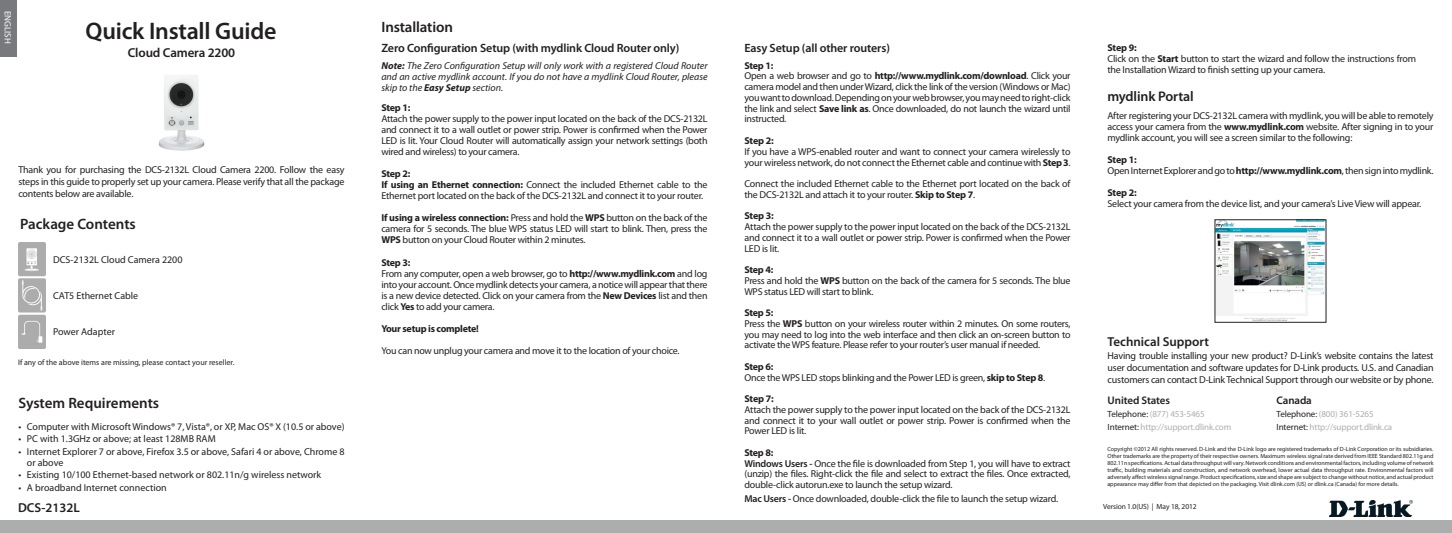
<style>
.page{position:relative;width:1452px;height:533px;background:#fff}
.page>*{position:absolute;margin:0;border:0;box-sizing:border-box;transform-origin:0 0}
.t1{font:600 24px "Myriad Pro";letter-spacing:-.01em;color:#231f20}
.t2{font:600 15px "Myriad Pro";letter-spacing:-.005em;color:#231f20}
.t3{font:600 14px "Myriad Pro";letter-spacing:-.01em;color:#231f20}
.t4{font:600 13px "Myriad Pro";color:#231f20}
.t5{font:600 12px "Myriad Pro";letter-spacing:-.01em;color:#231f20}
.t6{font:600 11px "Myriad Pro";letter-spacing:-.01em;color:#231f20}
.Bullet{font:10px/10.8px "Myriad Pro";letter-spacing:-.02em;color:#231f20;text-align:justify}
.Bullet-2{font:10px/11px "Myriad Pro";color:#231f20}
.t7{font:italic 10px/11px "Myriad Pro";color:#231f20;text-align:justify}
.Body_14{font:700 10px "Myriad Pro";letter-spacing:-.025em;color:#231f20}
.t8{font:9px "Myriad Pro";letter-spacing:-.01em;color:#acadad}
.Master_Page_Text{font:9px "Myriad Pro";color:#fff}
.t9{font:8px "Myriad Pro";color:#231f20}
.t10{font:7.5px "Myriad Pro";letter-spacing:-.01em;color:#231f20}
.t11{font:6px/7px "Myriad Pro";color:#231f20;text-align:justify}
.s1{font-weight:700}
.s2{font-weight:600}
.s3{color:#231f20}
</style>
<div class="page">
<div style="left:0;top:520px;width:1451px;height:13px;background:#acadad"></div>
<div style="left:0;top:0;width:17px;height:57px;background:#78797c"></div>
<img style="left:1329px;top:500px;width:83px;height:17px">
<img style="left:19px;top:243px;width:27px;height:106px">
<img style="left:1216px;top:222px;width:108px;height:98px">
<img style="left:158px;top:75px;width:47px;height:76px">
<p class="Master_Page_Text" style="left:13px;top:11px;width:34px;rotate:90deg">ENGLISH</p>
<p class="t1" style="left:86px;top:16px;width:192px">Quick Install Guide</p>
<p class="t4" style="left:128px;top:45px;width:109px">Cloud Camera 2200</p>
<p class="Bullet" style="left:18px;top:164px;width:327px;line-height:12px">Thank you for purchasing the DCS-2132L Cloud Camera 2200. Follow the easy steps in this guide to properly set up your camera. Please verify that all the package contents below are available.</p>
<p class="t2" style="left:20px;top:214px;width:117px">Package Contents</p>
<p class="Bullet-2" style="left:53px;top:254px;width:131px">DCS-2132L Cloud Camera 2200</p>
<p class="Bullet-2" style="left:53px;top:290px;width:87px">CAT5 Ethernet Cable</p>
<p class="Bullet" style="left:53px;top:327px;width:63px">Power Adapter</p>
<p class="t9" style="left:18px;top:357px;width:218px">If any of the above items are missing, please contact your reseller.</p>
<p class="t2" style="left:18px;top:394px;width:142px">System Requirements</p>
<p class="Bullet-2" style="left:18px;top:421px;width:327px">• Computer with Microsoft Windows® 7, Vista®, or XP, Mac OS® X (10.5 or above)</p>
<p class="Bullet-2" style="left:18px;top:433px;width:199px">• PC with 1.3GHz or above; at least 128MB RAM</p>
<p class="Bullet-2" style="left:27px;top:446px;width:319px;text-indent:-9px">• Internet Explorer 7 or above, Firefox 3.5 or above, Safari 4 or above, Chrome 8 or above</p>
<p class="Bullet-2" style="left:18px;top:469px;width:304px">• Existing 10/100 Ethernet-based network or 802.11n/g wireless network</p>
<p class="Bullet-2" style="left:18px;top:482px;width:150px">• A broadband Internet connection</p>
<p class="t4" style="left:18px;top:499px;width:63px">DCS-2132L</p>
<p class="t2" style="left:381px;top:18px;width:73px">Installation</p>
<p class="t5" style="left:381px;top:41px;width:299px">Zero Configuration Setup (with mydlink Cloud Router only)</p>
<p class="t7" style="left:381px;top:60px;width:328px"><span class="s1">Note:</span> The Zero Configuration Setup will only work with a registered Cloud Router and an active mydlink account. If you do not have a mydlink Cloud Router, please skip to the <span class="s1">Easy Setup</span> section.</p>
<p class="Body_14" style="left:381px;top:102px;width:30px">Step 1:</p>
<p class="Bullet" style="left:381px;top:113px;width:328px">Attach the power supply to the power input located on the back of the DCS-2132L and connect it to a wall outlet or power strip. Power is confirmed when the Power LED is lit. Your Cloud Router will automatically assign your network settings (both wired and wireless) to your camera.</p>
<p class="Body_14" style="left:381px;top:168px;width:30px">Step 2:</p>
<p class="Bullet" style="left:381px;top:179px;width:327px"><span class="s1">If using an Ethernet connection:</span> Connect the included Ethernet cable to the<br>Ethernet port located on the back of the DCS-2132L and connect it to your router.</p>
<p class="Bullet" style="left:381px;top:212px;width:328px"><span class="s1">If using a wireless connection:</span> Press and hold the <span class="s1">WPS</span> button on the back of the camera for 5 seconds. The blue WPS status LED will start to blink. Then, press the <span class="s1">WPS</span> button on your Cloud Router within 2 minutes.</p>
<p class="Body_14" style="left:381px;top:256px;width:30px">Step 3:</p>
<p class="Bullet" style="left:381px;top:267px;width:328px">From any computer, open a web browser, go to <span class="s1">http://www.mydlink.com</span> and log into your account. Once mydlink detects your camera, a notice will appear that there is a new device detected. Click on your camera from the <span class="s1">New Devices</span> list and then click <span class="s1">Yes</span> to add your camera.</p>
<p class="Body_14" style="left:381px;top:322px;width:99px">Your setup is complete!</p>
<p class="Bullet" style="left:381px;top:345px;width:300px">You can now unplug your camera and move it to the location of your choice.</p>
<p class="t5" style="left:744px;top:41px;width:147px">Easy Setup (all other routers)</p>
<p class="Body_14" style="left:744px;top:59px;width:30px">Step 1:</p>
<p class="Bullet" style="left:744px;top:71px;width:328px">Open a web browser and go to <span class="s1">http://www.mydlink.com/download</span>. Click your camera model and then under Wizard, click the link of the version (Windows or Mac) you want to download. Depending on your web browser, you may need to right-click the link and select <span class="s1">Save link as</span>. Once downloaded, do not launch the wizard until instructed.</p>
<p class="Body_14" style="left:744px;top:134px;width:31px">Step 2:</p>
<p class="Bullet" style="left:744px;top:146px;width:327px">If you have a WPS-enabled router and want to connect your camera wirelessly to your wireless network, do not connect the Ethernet cable and continue with <span class="s1">Step 3</span>.</p>
<p class="Bullet" style="left:744px;top:178px;width:327px">Connect the included Ethernet cable to the Ethernet port located on the back of the DCS-2132L and attach it to your router. <span class="s1">Skip to Step 7</span>.</p>
<p class="Body_14" style="left:744px;top:209px;width:31px">Step 3:</p>
<p class="Bullet" style="left:744px;top:221px;width:328px">Attach the power supply to the power input located on the back of the DCS-2132L and connect it to a wall outlet or power strip. Power is confirmed when the Power LED is lit.</p>
<p class="Body_14" style="left:744px;top:263px;width:30px">Step 4:</p>
<p class="Bullet" style="left:744px;top:275px;width:328px">Press and hold the <span class="s1">WPS</span> button on the back of the camera for 5 seconds. The blue<br>WPS status LED will start to blink.</p>
<p class="Body_14" style="left:744px;top:306px;width:30px">Step 5:</p>
<p class="Bullet" style="left:744px;top:318px;width:327px">Press the <span class="s1">WPS</span> button on your wireless router within 2 minutes. On some routers, you may need to log into the web interface and then click an on-screen button to activate the WPS feature. Please refer to your router’s user manual if needed.</p>
<p class="Body_14" style="left:744px;top:360px;width:30px">Step 6:</p>
<p class="Bullet" style="left:744px;top:372px;width:302px">Once the WPS LED stops blinking and the Power LED is green, <span class="s1">skip to Step 8</span>.</p>
<p class="Body_14" style="left:744px;top:392px;width:31px">Step 7:</p>
<p class="Bullet" style="left:744px;top:404px;width:327px">Attach the power supply to the power input located on the back of the DCS-2132L and connect it to your wall outlet or power strip. Power is confirmed when the Power LED is lit.</p>
<p class="Body_14" style="left:744px;top:446px;width:30px">Step 8:</p>
<p class="Bullet" style="left:744px;top:458px;width:328px"><span class="s2">Windows Users -</span> Once the file is downloaded from Step 1, you will have to extract (unzip) the files. Right-click the file and select to extract the files. Once extracted, double-click autorun.exe to launch the setup wizard.</p>
<p class="Bullet" style="left:744px;top:493px;width:315px"><span class="s2">Mac Users -</span> Once downloaded, double-click the file to launch the setup wizard.</p>
<p class="Body_14" style="left:1107px;top:41px;width:31px">Step 9:</p>
<p class="Bullet" style="left:1107px;top:53px;width:310px">Click on the <span class="s1">Start</span> button to start the wizard and follow the instructions from the Installation Wizard to finish setting up your camera.</p>
<p class="t3" style="left:1107px;top:87px;width:88px">mydlink Portal</p>
<p class="Bullet" style="left:1107px;top:110px;width:327px">After registering your DCS-2132L camera with mydlink, you will be able to remotely access your camera from the <span class="s1">www.mydlink.com</span> website. After signing in to your mydlink account, you will see a screen similar to the following:</p>
<p class="Body_14" style="left:1107px;top:153px;width:31px">Step 1:</p>
<p class="Bullet" style="left:1107px;top:165px;width:328px">Open Internet Explorer and go to <span class="s1">http://www.mydlink.com</span>, then sign into mydlink.</p>
<p class="Body_14" style="left:1107px;top:186px;width:31px">Step 2:</p>
<p class="Bullet" style="left:1107px;top:198px;width:315px">Select your camera from the device list, and your camera’s Live View will appear.</p>
<p class="t4" style="left:1107px;top:333px;width:103px">Technical Support</p>
<p class="Bullet" style="left:1107px;top:350px;width:327px;line-height:12px">Having trouble installing your new product? D-Link’s website contains the latest user documentation and software updates for D-Link products. U.S. and Canadian customers can contact D-Link Technical Support through our website or by phone.</p>
<p class="t6" style="left:1107px;top:393px;width:64px">United States</p>
<p class="t8" style="left:1107px;top:409px;width:99px"><span class="s3">Telephone:</span> (877) 453-5465</p>
<p class="t8" style="left:1107px;top:422px;width:125px"><span class="s3">Internet:</span> http://support.dlink.com</p>
<p class="t6" style="left:1276px;top:393px;width:37px">Canada</p>
<p class="t8" style="left:1276px;top:409px;width:99px"><span class="s3">Telephone:</span> (800) 361-5265</p>
<p class="t8" style="left:1276px;top:422px;width:117px"><span class="s3">Internet:</span> http://support.dlink.ca</p>
<p class="t11" style="left:1107px;top:445px;width:328px">Copyright ©2012 All rights reserved. D-Link and the D-Link logo are registered trademarks of D-Link Corporation or its subsidiaries.<br>Other trademarks are the property of their respective owners. Maximum wireless signal rate derived from IEEE Standard 802.11g and 802.11n specifications. Actual data throughput will vary. Network conditions and environmental factors, including volume of network traffic, building materials and construction, and network overhead, lower actual data throughput rate. Environmental factors will adversely affect wireless signal range. Product specifications, size and shape are subject to change without notice, and actual product appearance may differ from that depicted on the packaging. Visit dlink.com (US) or dlink.ca (Canada) for more details.</p>
<p class="t10" style="left:1103px;top:501px;width:95px">Version 1.0(US) | May 18, 2012</p>
</div>
